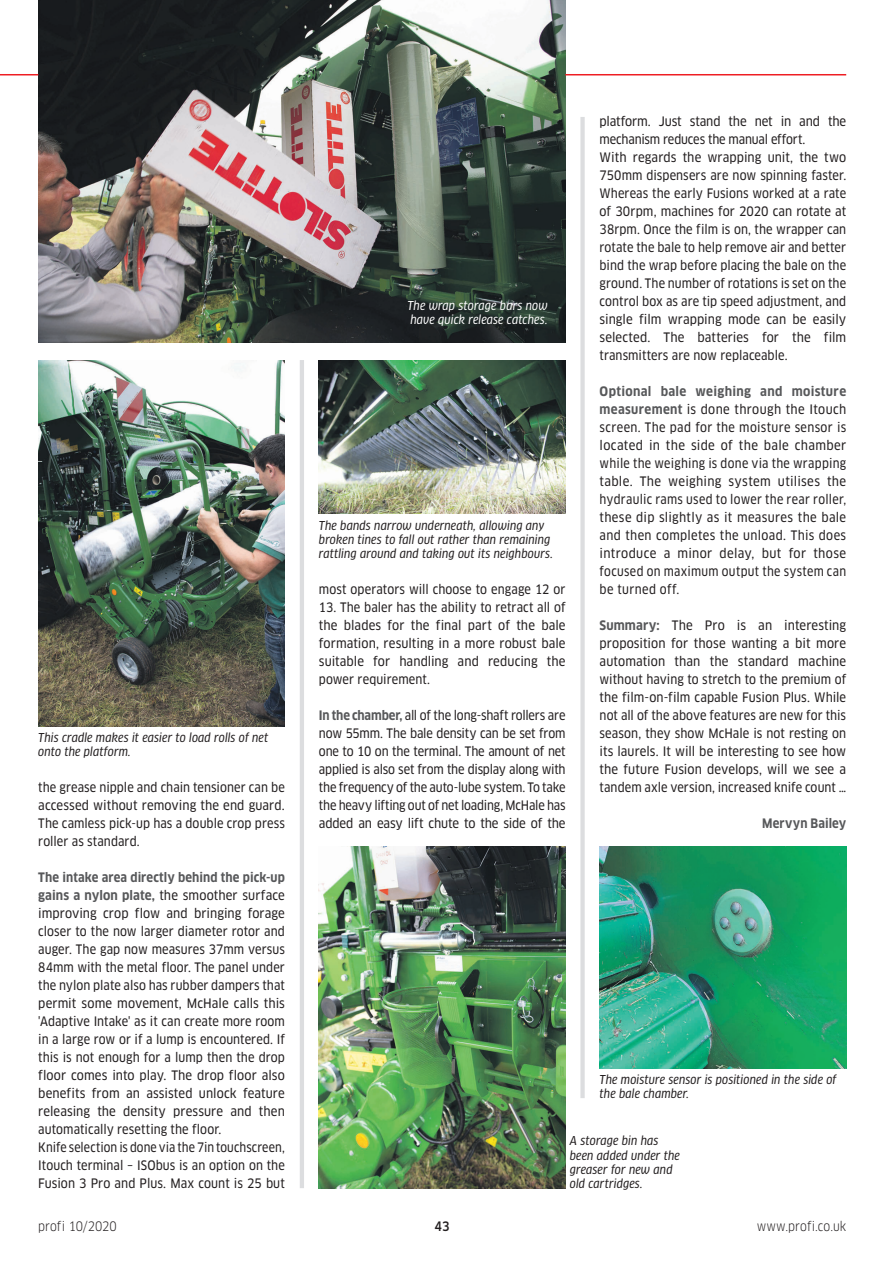
<style>
.page{position:relative;width:893px;height:1263px;background:#fff}
.page>*{position:absolute;margin:0;border:0;box-sizing:border-box;transform-origin:0 0}
.t1{font:12.75px/18px "Clan OT Narrow News";letter-spacing:.005em;color:#231f20;text-align:justify}
.t2{font:condensed 12.75px "Clan OT";letter-spacing:.005em;color:#231f20}
.t3{font:700 condensed 12.75px "Clan OT";letter-spacing:.01em;color:#57585a}
.t4{font:500 condensed 12.75px "Clan OT";color:#231f20}
.t5{font:italic 12px/14.2px "Clan OT Narr News";letter-spacing:.01em;color:#231f20;scale:.95 1}
.t6{font:italic 12px/14.2px "Clan OT Narr News";letter-spacing:.01em;color:#fff;scale:.95 1}
.s1{font-family:"Clan OT";font-weight:700;font-stretch:condensed;color:#57585a}
</style>
<div class="page">
<hr style="left:300px;top:360px;width:4px;height:828px;background:#dcdddf">
<div style="left:580px;top:117px;width:5px;height:981px;background:#dcdddf"></div>
<img style="left:319px;top:360px;width:246px;height:154px">
<img style="left:38px;top:360px;width:247px;height:366px">
<img style="left:38px;top:0;width:527px;height:342px">
<img style="left:319px;top:846px;width:247px;height:342px">
<img style="left:600px;top:846px;width:246px;height:222px">
<hr style="left:0;top:74px;width:38px;height:1px;background:#ee1d23">
<hr style="left:565px;top:74px;width:281px;height:1px;background:#ee1d23">
<p class="t5" style="left:38px;top:730px;width:244px">This cradle makes it easier to load rolls of net onto the platform.</p>
<p class="t1" style="left:38px;top:778px;width:248px">the grease nipple and chain tensioner can be accessed without removing the end guard.<br>The camless pick-up has a double crop press roller as standard.</p>
<p class="t1" style="left:38px;top:868px;width:248px;text-align:left"><span class="s1">The intake area directly behind the pick-up gains a nylon plate,</span> the smoother surface improving crop flow and bringing forage closer to the now larger diameter rotor and auger. The gap now measures 37mm versus 84mm with the metal floor. The panel under the nylon plate also has rubber dampers that permit some movement, McHale calls this 'Adaptive Intake' as it can create more room in a large row or if a lump is encountered. If this is not enough for a lump then the drop floor comes into play. The drop floor also benefits from an assisted unlock feature releasing the density pressure and then automatically resetting the floor.<br>Knife selection is done via the 7in touchscreen, Itouch terminal – ISObus is an option on the Fusion 3 Pro and Plus. Max count is 25 but</p>
<p class="t6" style="left:407px;top:298px;width:149px">The wrap storage bars now have quick release catches.</p>
<p class="t5" style="left:319px;top:518px;width:248px">The bands narrow underneath, allowing any broken tines to fall out rather than remaining rattling around and taking out its neighbours.</p>
<p class="t1" style="left:319px;top:580px;width:248px">most operators will choose to engage 12 or</p>
<p class="t1" style="left:319px;top:598px;width:248px">13. The baler has the ability to retract all of the blades for the final part of the bale formation, resulting in a more robust bale suitable for handling and reducing the power requirement.</p>
<p class="t1" style="left:319px;top:706px;width:248px"><span class="s1">In the chamber,</span> all of the long-shaft rollers are now 55mm. The bale density can be set from one to 10 on the terminal. The amount of net applied is also set from the display along with the frequency of the auto-lube system. To take the heavy lifting out of net loading, McHale has added an easy lift chute to the side of the</p>
<p class="t1" style="left:600px;top:112px;width:248px;text-align:left">platform. Just stand the net in and the mechanism reduces the manual effort.<br>With regards the wrapping unit, the two 750mm dispensers are now spinning faster.<br>Whereas the early Fusions worked at a rate of 30rpm, machines for 2020 can rotate at 38rpm. Once the film is on, the wrapper can rotate the bale to help remove air and better bind the wrap before placing the bale on the ground. The number of rotations is set on the control box as are tip speed adjustment, and single film wrapping mode can be easily selected. The batteries for the film transmitters are now replaceable.</p>
<p class="t1" style="left:600px;top:382px;width:248px"><span class="s1">Optional bale weighing and moisture measurement</span> is done through the Itouch screen. The pad for the moisture sensor is located in the side of the bale chamber while the weighing is done via the wrapping table. The weighing system utilises the hydraulic rams used to lower the rear roller, these dip slightly as it measures the bale and then completes the unload. This does introduce a minor delay, but for those focused on maximum output the system can be turned off.</p>
<p class="t1" style="left:600px;top:616px;width:248px"><span class="s1">Summary:</span> The Pro is an interesting proposition for those wanting a bit more automation than the standard machine without having to stretch to the premium of the film-on-film capable Fusion Plus. While not all of the above features are new for this season, they show McHale is not resting on its laurels. It will be interesting to see how the future Fusion develops, will we see a tandem axle version, increased knife count …</p>
<p class="t3" style="left:762px;top:816px;width:85px">Mervyn Bailey</p>
<p class="t5" style="left:600px;top:1072px;width:251px">The moisture sensor is positioned in the side of the bale chamber.</p>
<p class="t5" style="left:570px;top:1134px;width:117px">A storage bin has been added under the greaser for new and old cartridges.</p>
<p class="t2" style="left:38px;top:1218px;width:80px">profi 10/2020</p>
<p class="t4" style="left:435px;top:1218px;width:17px">43</p>
<p class="t2" style="left:757px;top:1218px;width:91px">www.profi.co.uk</p>
</div>
